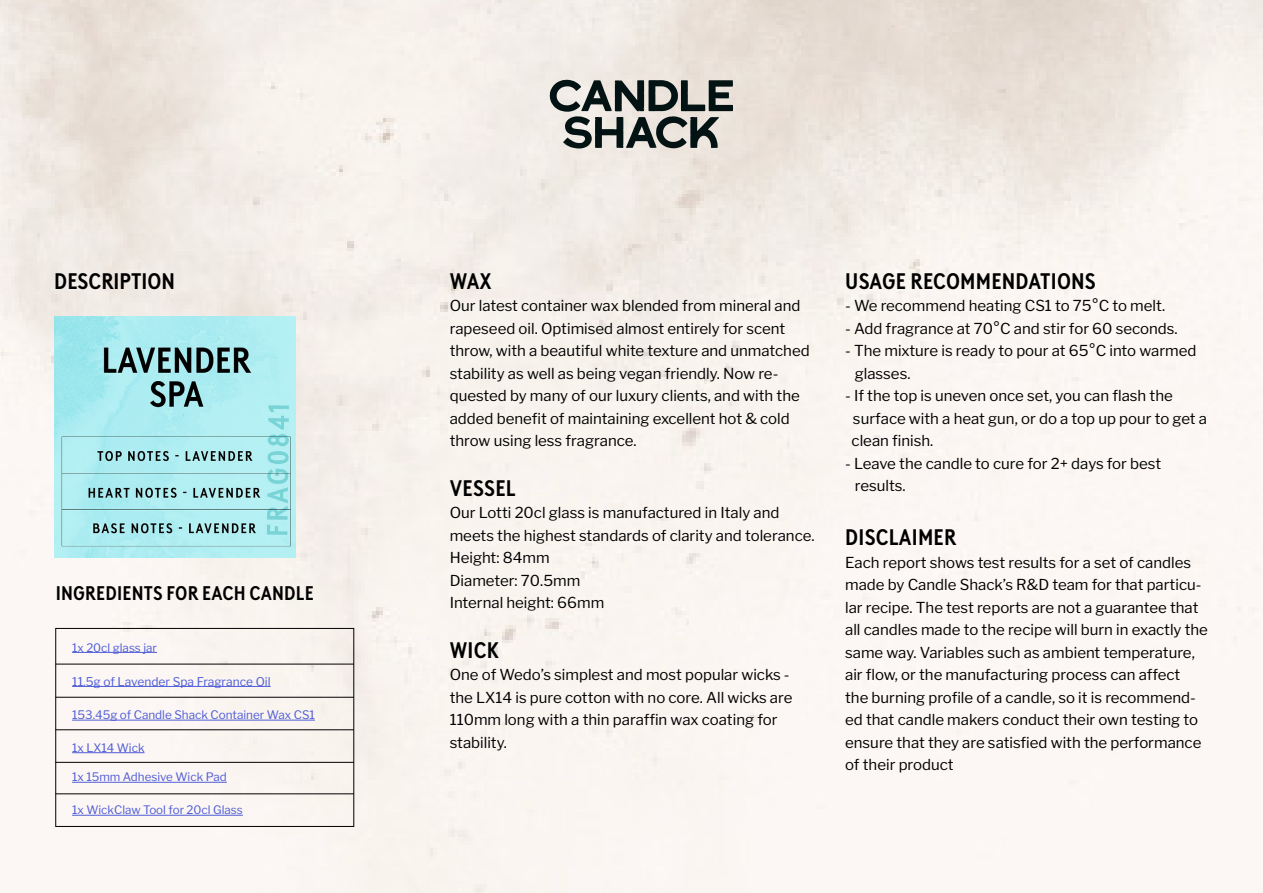
<style>
.page{position:relative;width:1263px;height:893px;background:#fff}
.page>*{position:absolute;margin:0;border:0;box-sizing:border-box;transform-origin:0 0}
.t1{font:700 22.5px "Brown Cond LL";letter-spacing:.01em;color:#000}
.t2{font:700 19.8px "Brown Cond LL";letter-spacing:.01em;color:#000}
.t3{font:15px/22.5px "Libre Franklin";color:#000}
.t4{font:12px "Libre Franklin";color:#4f5cd6}
.t5{font:11.7px "Libre Franklin";color:#4f5cd6}
</style>
<div class="page">
<img style="left:0;top:0;width:1263px;height:893px">
<svg style="left:550px;top:80px;width:183px;height:69px;background:#8a8c89"></svg>
<img style="left:54px;top:317px;width:241px;height:240px">
<div style="left:56px;top:628px;width:298px;height:199px;border:1px solid #000"></div>
<hr style="left:56px;top:664px;width:298px;height:1px;background:#000">
<hr style="left:72px;top:652px;width:85px;height:1px;background:#4f5cd6">
<hr style="left:56px;top:729px;width:298px;height:1px;background:#000">
<hr style="left:56px;top:697px;width:298px;height:1px;background:#000">
<hr style="left:56px;top:762px;width:298px;height:1px;background:#000">
<hr style="left:72px;top:752px;width:73px;height:1px;background:#4f5cd6">
<hr style="left:72px;top:782px;width:155px;height:1px;background:#4f5cd6">
<hr style="left:56px;top:794px;width:298px;height:1px;background:#000">
<hr style="left:72px;top:815px;width:171px;height:1px;background:#4f5cd6">
<hr style="left:72px;top:686px;width:199px;height:1px;background:#4f5cd6">
<hr style="left:72px;top:720px;width:243px;height:1px;background:#4f5cd6">
<h1 class="t1" style="left:54px;top:264px;width:122px">DESCRIPTION</h1>
<h1 class="t1" style="left:450px;top:264px;width:43px">WAX</h1>
<p class="t3" style="left:450px;top:293px;width:361px">Our latest container wax blended from mineral and rapeseed oil. Optimised almost entirely for scent throw, with a beautiful white texture and unmatched stability as well as being vegan friendly. Now re&shy;quested by many of our luxury clients, and with the added benefit of maintaining excellent hot &amp; cold throw using less fragrance.</p>
<h1 class="t1" style="left:450px;top:471px;width:67px">VESSEL</h1>
<p class="t3" style="left:450px;top:500px;width:366px">Our Lotti 20cl glass is manufactured in Italy and meets the highest standards of clarity and tolerance.<br>Height: 84mm<br>Diameter: 70.5mm<br>Internal height: 66mm</p>
<h1 class="t1" style="left:450px;top:633px;width:50px">WICK</h1>
<p class="t3" style="left:450px;top:662px;width:344px">One of Wedo’s simplest and most popular wicks - the LX14 is pure cotton with no core. All wicks are 110mm long with a thin paraffin wax coating for stability.</p>
<h2 class="t2" style="left:56px;top:577px;width:260px">INGREDIENTS FOR EACH CANDLE</h2>
<p class="t5" style="left:72px;top:638px;width:86px">1x 20cl glass jar</p>
<p class="t4" style="left:72px;top:672px;width:200px">11.5g of Lavender Spa Fragrance Oil</p>
<p class="t5" style="left:72px;top:706px;width:244px">153.45g of Candle Shack Container Wax CS1</p>
<p class="t5" style="left:72px;top:738px;width:74px">1x LX14 Wick</p>
<p class="t5" style="left:72px;top:768px;width:156px">1x 15mm Adhesive Wick Pad</p>
<p class="t5" style="left:72px;top:801px;width:172px">1x WickClaw Tool for 20cl Glass</p>
<h1 class="t1" style="left:845px;top:264px;width:252px">USAGE RECOMMENDATIONS</h1>
<p class="t3" style="left:845px;top:293px;width:321px">- We recommend heating CS1 to 75°C to melt.</p>
<p class="t3" style="left:845px;top:316px;width:334px">- Add fragrance at 70°C and stir for 60 seconds.</p>
<p class="t3" style="left:855px;top:338px;width:343px;text-indent:-10px">- The mixture is ready to pour at 65°C into warmed glasses.</p>
<p class="t3" style="left:851px;top:383px;width:357px;text-indent:-6px">- If the top is uneven once set, you can flash the surface with a heat gun, or do a top up pour to get a clean finish.</p>
<p class="t3" style="left:855px;top:451px;width:308px;text-indent:-10px">- Leave the candle to cure for 2+ days for best results.</p>
<h1 class="t1" style="left:845px;top:520px;width:113px">DISCLAIMER</h1>
<p class="t3" style="left:845px;top:550px;width:364px">Each report shows test results for a set of candles made by Candle Shack’s R&amp;D team for that particu&shy;lar recipe. The test reports are not a guarantee that all candles made to the recipe will burn in exactly the same way. Variables such as ambient temperature, air flow, or the manufacturing process can affect<br>the burning profile of a candle, so it is recommend&shy;ed that candle makers conduct their own testing to ensure that they are satisfied with the performance of their product</p>
</div>
